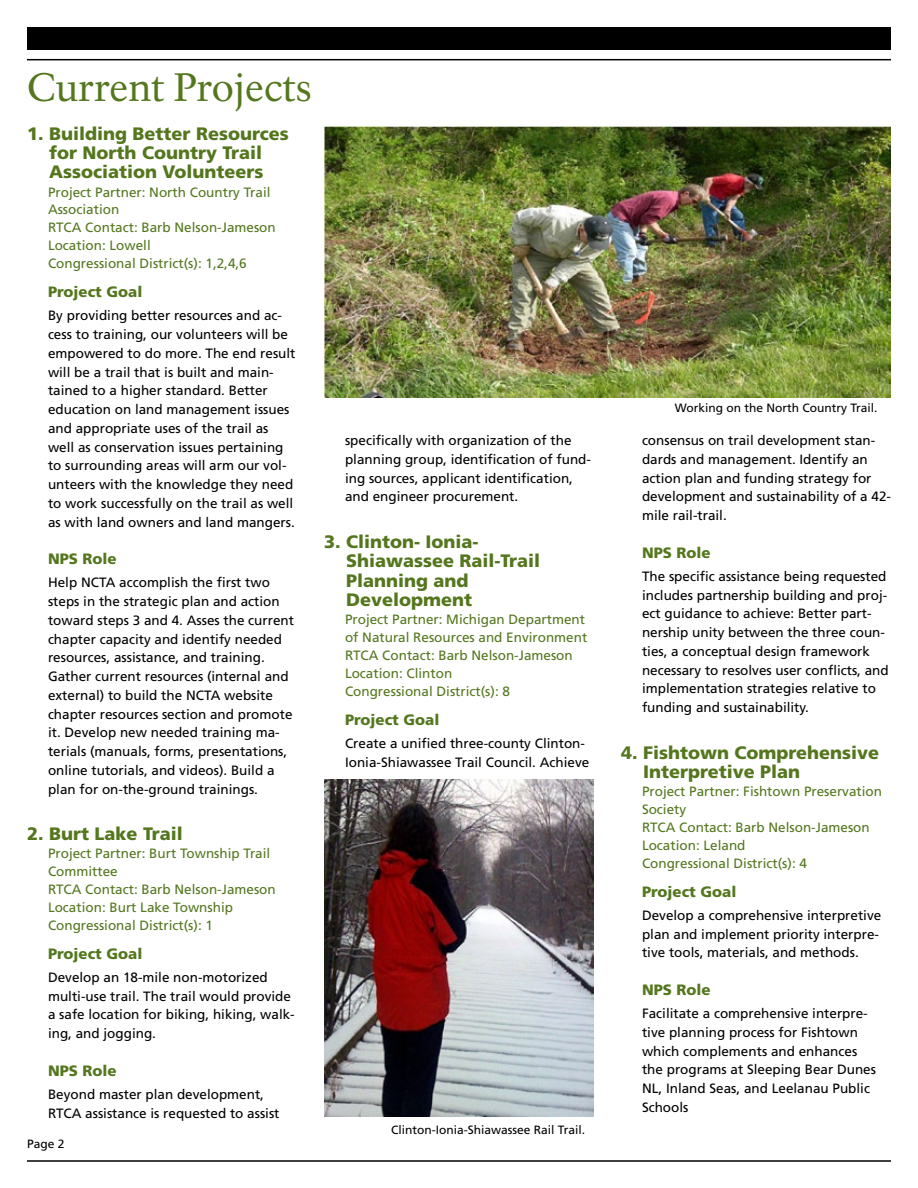
<style>
.page{position:relative;width:918px;height:1188px;background:#fff}
.page>*{position:absolute;margin:0;border:0;box-sizing:border-box;transform-origin:0 0}
.t1{font:39px "NPS Rawlinson OT";color:#54771e}
.t2{font:900 18px/19.5px "Frutiger LT Std";color:#54771e}
.t3{font:900 15px "Frutiger LT Std";color:#54771e}
.t4{font:13.5px/18.8px "Frutiger LT Std";color:#000}
.t5{font:13.5px/18px "Frutiger LT Std";color:#54771e}
.t6{font:12px "Frutiger LT Std";color:#000}
</style>
<div class="page">
<div style="left:27px;top:27px;width:864px;height:23px;background:#000"></div>
<hr style="left:27px;top:59px;width:864px;height:1px;background:#000">
<hr style="left:27px;top:1160px;width:864px;height:2px;background:#000">
<img style="left:324px;top:779px;width:270px;height:337px">
<img style="left:324px;top:126px;width:567px;height:271px">
<h1 class="t1" style="left:27px;top:64px;width:286px">Current Projects</h1>
<h2 class="t2" style="left:27px;top:123px;width:263px;text-align:center">1. Building Better Resources for North Country Trail<br>Association Volunteers</h2>
<p class="t5" style="left:48px;top:183px;width:229px">Project Partner: North Country Trail<br>Association<br>RTCA Contact: Barb Nelson-Jameson<br>Location: Lowell<br>Congressional District(s): 1,2,4,6</p>
<p class="t3" style="left:48px;top:283px;width:96px">Project Goal</p>
<p class="t4" style="left:48px;top:306px;width:249px">By providing better resources and ac&shy;cess to training, our volunteers will be empowered to do more. The end result will be a trail that is built and main&shy;tained to a higher standard. Better education on land management issues and appropriate uses of the trail as well as conservation issues pertaining to surrounding areas will arm our vol&shy;unteers with the knowledge they need to work successfully on the trail as well as with land owners and land mangers.</p>
<p class="t3" style="left:48px;top:550px;width:70px">NPS Role</p>
<p class="t4" style="left:48px;top:573px;width:248px">Help NCTA accomplish the first two steps in the strategic plan and action toward steps 3 and 4. Asses the current chapter capacity and identify needed resources, assistance, and training.<br>Gather current resources (internal and external) to build the NCTA website chapter resources section and promote it. Develop new needed training ma&shy;terials (manuals, forms, presentations, online tutorials, and videos). Build a plan for on-the-ground trainings.</p>
<h2 class="t2" style="left:27px;top:824px;width:157px">2. Burt Lake Trail</h2>
<p class="t5" style="left:48px;top:844px;width:229px">Project Partner: Burt Township Trail<br>Committee<br>RTCA Contact: Barb Nelson-Jameson<br>Location: Burt Lake Township<br>Congressional District(s): 1</p>
<p class="t3" style="left:48px;top:944px;width:96px">Project Goal</p>
<p class="t4" style="left:48px;top:968px;width:248px">Develop an 18-mile non-motorized multi-use trail. The trail would provide a safe location for biking, hiking, walk&shy;ing, and jogging.</p>
<p class="t3" style="left:48px;top:1061px;width:70px">NPS Role</p>
<p class="t4" style="left:48px;top:1085px;width:233px">Beyond master plan development,<br>RTCA assistance is requested to assist</p>
<p class="t6" style="left:27px;top:1136px;width:39px">Page 2</p>
<p class="t4" style="left:345px;top:431px;width:248px">specifically with organization of the planning group, identification of fund&shy;ing sources, applicant identification, and engineer procurement.</p>
<h2 class="t2" style="left:346px;top:532px;width:196px;text-indent:-22px">3. Clinton- Ionia-<br>Shiawassee Rail-Trail<br>Planning and<br>Development</h2>
<p class="t5" style="left:345px;top:611px;width:244px">Project Partner: Michigan Department of Natural Resources and Environment<br>RTCA Contact: Barb Nelson-Jameson<br>Location: Clinton<br>Congressional District(s): 8</p>
<p class="t3" style="left:345px;top:711px;width:96px">Project Goal</p>
<p class="t4" style="left:345px;top:734px;width:246px">Create a unified three-county Clinton-<br>Ionia-Shiawassee Trail Council. Achieve</p>
<p class="t6" style="left:391px;top:1123px;width:195px">Clinton-Ionia-Shiawassee Rail Trail.</p>
<p class="t6" style="left:675px;top:401px;width:204px">Working on the North Country Trail.</p>
<p class="t4" style="left:642px;top:431px;width:251px">consensus on trail development stan&shy;dards and management. Identify an action plan and funding strategy for development and sustainability of a 42- mile rail-trail.</p>
<p class="t3" style="left:642px;top:543px;width:70px">NPS Role</p>
<p class="t4" style="left:642px;top:567px;width:248px">The specific assistance being requested includes partnership building and proj&shy;ect guidance to achieve: Better part&shy;nership unity between the three coun&shy;ties, a conceptual design framework necessary to resolves user conflicts, and implementation strategies relative to funding and sustainability.</p>
<h2 class="t2" style="left:643px;top:743px;width:238px;text-indent:-22px">4. Fishtown Comprehensive<br>Interpretive Plan</h2>
<p class="t5" style="left:642px;top:783px;width:242px">Project Partner: Fishtown Preservation<br>Society<br>RTCA Contact: Barb Nelson-Jameson<br>Location: Leland<br>Congressional District(s): 4</p>
<p class="t3" style="left:642px;top:882px;width:96px">Project Goal</p>
<p class="t4" style="left:642px;top:906px;width:241px">Develop a comprehensive interpretive plan and implement priority interpre&shy;tive tools, materials, and methods.</p>
<p class="t3" style="left:642px;top:981px;width:70px">NPS Role</p>
<p class="t4" style="left:642px;top:1004px;width:236px">Facilitate a comprehensive interpre&shy;tive planning process for Fishtown which complements and enhances the programs at Sleeping Bear Dunes<br>NL, Inland Seas, and Leelanau Public<br>Schools</p>
</div>
